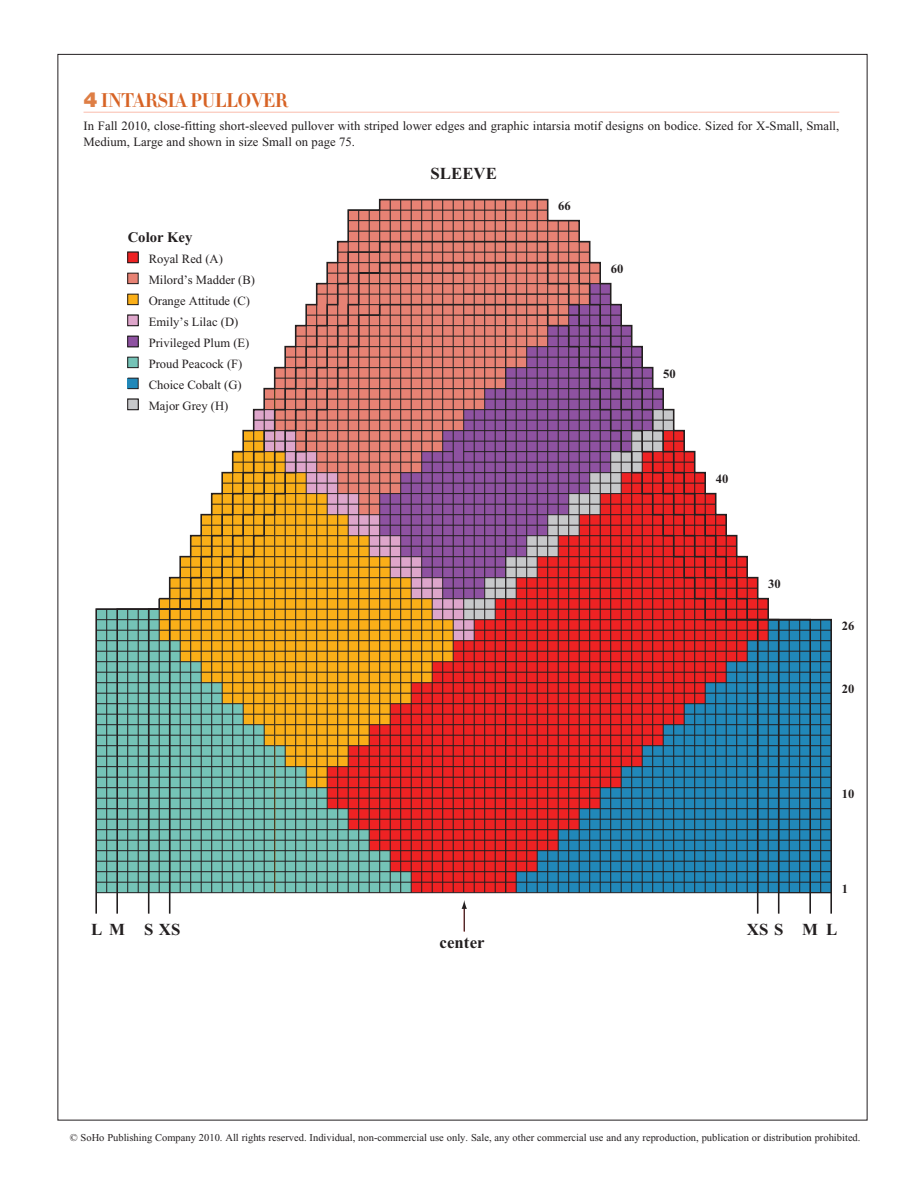
<style>
.page{position:relative;width:918px;height:1188px;background:#fff}
.page>*{position:absolute;margin:0;border:0;box-sizing:border-box;transform-origin:0 0}
.t1{font:19.5px "Didot HTF B06 Bold";letter-spacing:-.02em;color:#d76325}
.t2{font:700 16.8px "Times New Roman";letter-spacing:.005em;color:#231f20}
.t3{font:700 14.7px "Times New Roman";color:#231f20}
.t4{font:12.75px/16.5px "Vogue Knit Fractions";color:#231f20}
.t5{font:12.6px/21px "Vogue Knit Fractions";color:#231f20}
.t6{font:700 12.6px "Times New Roman";color:#231f20}
.t7{font:10.5px "Vogue Knit Fractions";color:#231f20}
.s1{font-family:"Helvetica Neue H95";font-size:22.5px;color:#de7e45}
</style>
<div class="page">
<div style="left:128px;top:252px;width:10px;height:11px;background:#ee2223"></div>
<div style="left:127px;top:252px;width:11px;height:11px;border:1px solid #231f20"></div>
<svg style="left:463px;top:915px;width:2px;height:16px"></svg>
<svg style="left:336px;top:198px;width:423px;height:399px"></svg>
<svg style="left:127px;top:261px;width:223px;height:150px"></svg>
<svg style="left:168px;top:303px;width:557px;height:612px;background:#af6e66"></svg>
<svg style="left:200px;top:272px;width:160px;height:339px"></svg>
<hr style="left:358px;top:210px;width:1px;height:683px;background:#231f20">
<div style="left:358px;top:262px;width:22px;height:12px;border:2px solid #231f20"></div>
<hr style="left:338px;top:262px;width:262px;height:1px;background:#231f20">
<hr style="left:338px;top:252px;width:252px;height:1px;background:#231f20">
<hr style="left:338px;top:241px;width:252px;height:1px;background:#231f20">
<hr style="left:348px;top:210px;width:200px;height:1px;background:#231f20">
<svg style="left:95px;top:597px;width:108px;height:318px;background:#7aaa9a"></svg>
<hr style="left:442px;top:200px;width:1px;height:693px;background:#231f20">
<svg style="left:347px;top:220px;width:234px;height:44px;background:#ba6b61"></svg>
<svg style="left:546px;top:261px;width:182px;height:339px"></svg>
<svg style="left:725px;top:597px;width:107px;height:317px;background:#427999"></svg>
<hr style="left:726px;top:536px;width:1px;height:357px;background:#231f20">
<hr style="left:84px;top:112px;width:755px;height:1px;background:#fbc4b5">
<h1 class="t1" style="left:84px;top:89px;width:206px"><span class="s1">4</span> INTARSIA PULLOVER</h1>
<p class="t4" style="left:84px;top:118px;width:757px">In Fall 2010, close-fitting short-sleeved pullover with striped lower edges and graphic intarsia motif designs on bodice. Sized for X-Small, Small,<br>Medium, Large and shown in size Small on page 75.</p>
<p class="t3" style="left:128px;top:227px;width:66px">Color Key</p>
<p class="t5" style="left:149px;top:249px;width:108px">Royal Red (A)<br>Milord’s Madder (B)<br>Orange Attitude (C)</p>
<p class="t5" style="left:149px;top:312px;width:91px">Emily’s Lilac (D)</p>
<p class="t5" style="left:149px;top:333px;width:102px">Privileged Plum (E)</p>
<p class="t5" style="left:149px;top:375px;width:95px">Choice Cobalt (G)</p>
<p class="t5" style="left:149px;top:354px;width:95px">Proud Peacock (F)</p>
<p class="t5" style="left:149px;top:396px;width:81px">Major Grey (H)</p>
<h2 class="t2" style="left:430px;top:161px;width:68px">SLEEVE</h2>
<p class="t6" style="left:558px;top:197px;width:14px">66</p>
<p class="t6" style="left:611px;top:260px;width:14px">60</p>
<p class="t6" style="left:663px;top:365px;width:14px">50</p>
<p class="t6" style="left:716px;top:470px;width:14px">40</p>
<p class="t6" style="left:768px;top:575px;width:14px">30</p>
<p class="t6" style="left:842px;top:617px;width:14px">26</p>
<p class="t6" style="left:842px;top:680px;width:14px">20</p>
<p class="t6" style="left:842px;top:785px;width:14px">10</p>
<p class="t6" style="left:842px;top:880px;width:8px">1</p>
<h2 class="t2" style="left:91px;top:917px;width:91px">LM SXS</h2>
<h2 class="t2" style="left:747px;top:917px;width:92px">XSS ML</h2>
<h2 class="t2" style="left:439px;top:931px;width:47px">center</h2>
<p class="t7" style="left:70px;top:1134px;width:792px">© SoHo Publishing Company 2010. All rights reserved. Individual, non-commercial use only. Sale, any other commercial use and any reproduction, publication or distribution prohibited.</p>
</div>
